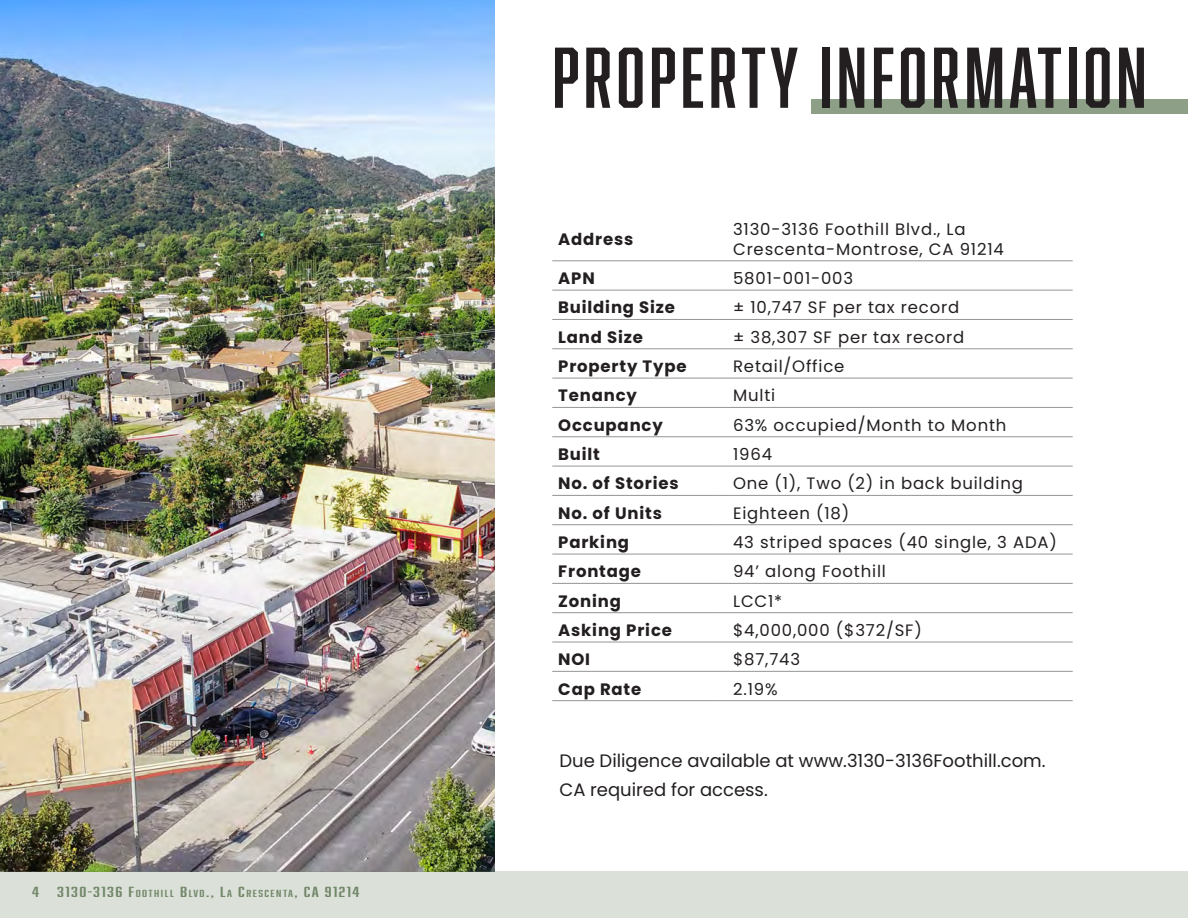
<style>
.page{position:relative;width:1188px;height:918px;background:#fff}
.page>*{position:absolute;margin:0;border:0;box-sizing:border-box;transform-origin:0 0}
.Paragraph_Body{font:79.2px "Abolition";letter-spacing:.05em;color:#231f20;scale:1.05 1}
.Paragraph_Body-2{font:18px "Poppins";color:#231f20}
.Paragraph_Body-3{font:16.5px/19.8px "Poppins";letter-spacing:.05em;color:#231f20}
.Paragraph_Body-4{font:700 16.5px "Poppins";letter-spacing:.05em;color:#231f20}
.t1{font:13.5px "Abolition";letter-spacing:.07em;color:#738769;scale:1.53 1}
.t2{font:13.5px "Abolition";color:#738769;scale:1.53 1}
.s1{font-size:9.45px}
</style>
<div class="page">
<img style="left:0;top:0;width:495px;height:872px">
<div style="left:0;top:872px;width:1188px;height:46px;background:#dbe1d9"></div>
<div style="left:811px;top:100px;width:377px;height:14px;background:#8d9f87"></div>
<hr style="left:552px;top:378px;width:161px;height:1px;background:#939598">
<hr style="left:713px;top:378px;width:360px;height:1px;background:#939598">
<hr style="left:552px;top:407px;width:161px;height:1px;background:#939598">
<hr style="left:713px;top:407px;width:360px;height:1px;background:#939598">
<hr style="left:552px;top:436px;width:161px;height:1px;background:#939598">
<hr style="left:713px;top:436px;width:360px;height:1px;background:#939598">
<hr style="left:552px;top:524px;width:161px;height:1px;background:#939598">
<hr style="left:713px;top:524px;width:360px;height:1px;background:#939598">
<hr style="left:552px;top:554px;width:161px;height:1px;background:#939598">
<hr style="left:713px;top:554px;width:360px;height:1px;background:#939598">
<hr style="left:552px;top:583px;width:161px;height:1px;background:#939598">
<hr style="left:713px;top:583px;width:360px;height:1px;background:#939598">
<hr style="left:552px;top:700px;width:161px;height:1px;background:#939598">
<hr style="left:713px;top:700px;width:360px;height:1px;background:#939598">
<hr style="left:552px;top:261px;width:161px;height:1px;background:#939598">
<hr style="left:713px;top:261px;width:360px;height:1px;background:#939598">
<hr style="left:552px;top:290px;width:161px;height:1px;background:#939598">
<hr style="left:713px;top:290px;width:360px;height:1px;background:#939598">
<hr style="left:552px;top:612px;width:161px;height:1px;background:#939598">
<hr style="left:713px;top:612px;width:360px;height:1px;background:#939598">
<hr style="left:552px;top:642px;width:161px;height:1px;background:#939598">
<hr style="left:713px;top:642px;width:360px;height:1px;background:#939598">
<hr style="left:552px;top:319px;width:161px;height:1px;background:#939598">
<hr style="left:713px;top:319px;width:360px;height:1px;background:#939598">
<hr style="left:552px;top:349px;width:161px;height:1px;background:#939598">
<hr style="left:713px;top:349px;width:360px;height:1px;background:#939598">
<hr style="left:552px;top:671px;width:161px;height:1px;background:#939598">
<hr style="left:713px;top:671px;width:360px;height:1px;background:#939598">
<hr style="left:552px;top:466px;width:161px;height:1px;background:#939598">
<hr style="left:713px;top:466px;width:360px;height:1px;background:#939598">
<hr style="left:552px;top:495px;width:161px;height:1px;background:#939598">
<hr style="left:713px;top:495px;width:360px;height:1px;background:#939598">
<p class="t2" style="left:32px;top:884px;width:6px">4</p>
<p class="t1" style="left:57px;top:884px;width:199px">3130-3136 F<span class="s1">OOTHILL</span> B<span class="s1">LVD</span>., L<span class="s1">A</span> C<span class="s1">RESCENTA</span>, CA 91214</p>
<p class="Paragraph_Body" style="left:552px;top:32px;width:568px">PROPERTY INFORMATION</p>
<p class="Paragraph_Body-4" style="left:558px;top:230px;width:77px">Address</p>
<p class="Paragraph_Body-3" style="left:733px;top:219px;width:272px">3130-3136 Foothill Blvd., La<br>Crescenta-Montrose, CA 91214</p>
<p class="Paragraph_Body-4" style="left:558px;top:269px;width:38px">APN</p>
<p class="Paragraph_Body-3" style="left:733px;top:269px;width:122px">5801-001-003</p>
<p class="Paragraph_Body-4" style="left:558px;top:298px;width:118px">Building Size</p>
<p class="Paragraph_Body-3" style="left:733px;top:298px;width:228px">± 10,747 SF per tax record</p>
<p class="Paragraph_Body-4" style="left:558px;top:327px;width:86px">Land Size</p>
<p class="Paragraph_Body-3" style="left:733px;top:327px;width:233px">± 38,307 SF per tax record</p>
<p class="Paragraph_Body-4" style="left:558px;top:357px;width:130px">Property Type</p>
<p class="Paragraph_Body-3" style="left:733px;top:356px;width:113px">Retail/Office</p>
<p class="Paragraph_Body-4" style="left:558px;top:386px;width:80px">Tenancy</p>
<p class="Paragraph_Body-3" style="left:733px;top:386px;width:44px">Multi</p>
<p class="Paragraph_Body-4" style="left:558px;top:415px;width:106px">Occupancy</p>
<p class="Paragraph_Body-3" style="left:733px;top:415px;width:275px">63% occupied/Month to Month</p>
<p class="Paragraph_Body-4" style="left:558px;top:445px;width:43px">Built</p>
<p class="Paragraph_Body-3" style="left:733px;top:444px;width:41px">1964</p>
<p class="Paragraph_Body-4" style="left:558px;top:474px;width:122px">No. of Stories</p>
<p class="Paragraph_Body-3" style="left:733px;top:474px;width:291px">One (1), Two (2) in back building</p>
<p class="Paragraph_Body-4" style="left:558px;top:503px;width:105px">No. of Units</p>
<p class="Paragraph_Body-3" style="left:733px;top:503px;width:118px">Eighteen (18)</p>
<p class="Paragraph_Body-4" style="left:558px;top:533px;width:72px">Parking</p>
<p class="Paragraph_Body-3" style="left:733px;top:532px;width:325px">43 striped spaces (40 single, 3 ADA)</p>
<p class="Paragraph_Body-4" style="left:558px;top:562px;width:84px">Frontage</p>
<p class="Paragraph_Body-3" style="left:733px;top:562px;width:154px">94’ along Foothill</p>
<p class="Paragraph_Body-4" style="left:558px;top:591px;width:64px">Zoning</p>
<p class="Paragraph_Body-3" style="left:733px;top:591px;width:51px">LCC1*</p>
<p class="Paragraph_Body-4" style="left:558px;top:621px;width:115px">Asking Price</p>
<p class="Paragraph_Body-3" style="left:733px;top:620px;width:190px">$4,000,000 ($372/SF)</p>
<p class="Paragraph_Body-4" style="left:558px;top:650px;width:33px">NOI</p>
<p class="Paragraph_Body-3" style="left:733px;top:650px;width:69px">$87,743</p>
<p class="Paragraph_Body-4" style="left:558px;top:679px;width:85px">Cap Rate</p>
<p class="Paragraph_Body-3" style="left:733px;top:679px;width:46px">2.19%</p>
<p class="Paragraph_Body-2" style="left:559px;top:751px;width:488px">Due Diligence available at www.3130-3136Foothill.com.</p>
<p class="Paragraph_Body-2" style="left:559px;top:779px;width:210px">CA required for access.</p>
</div>
